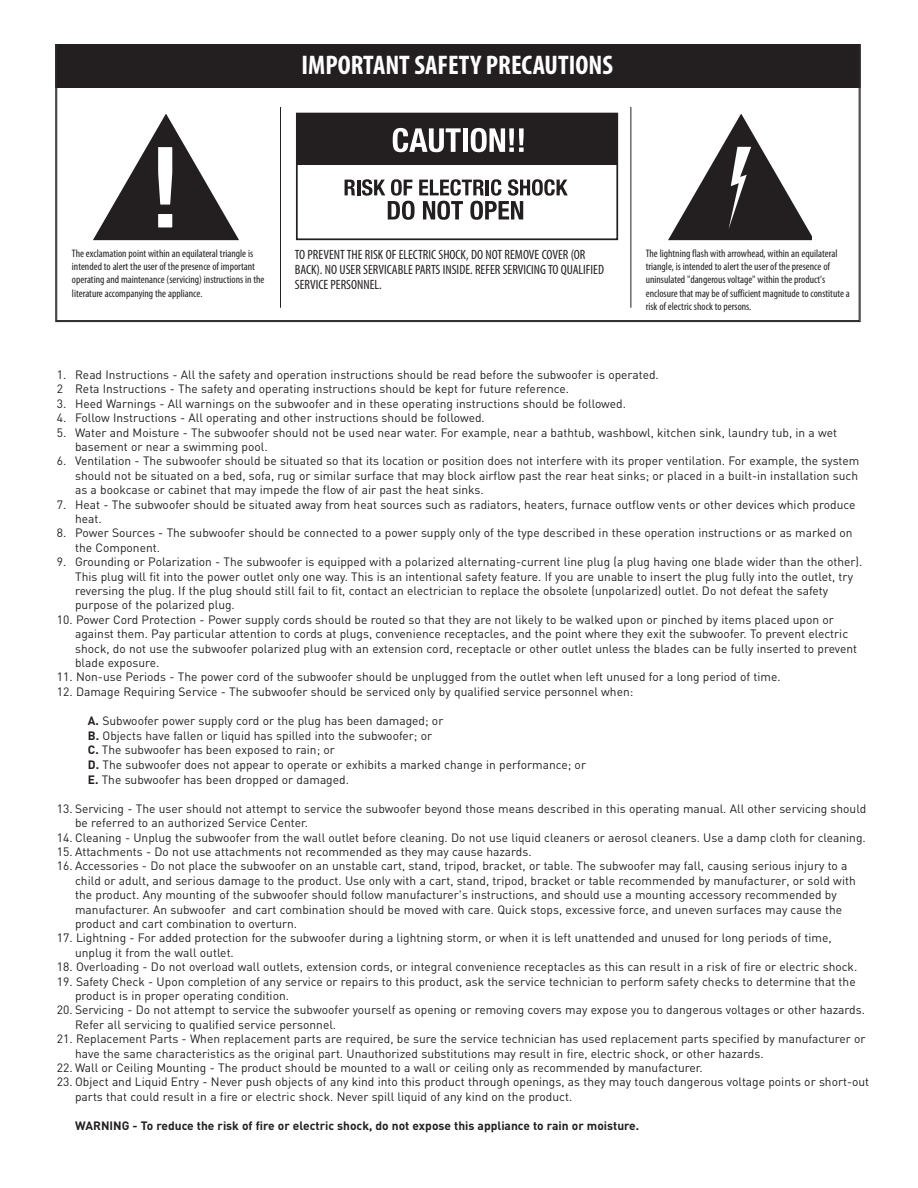
<style>
.page{position:relative;width:918px;height:1188px;background:#fff}
.page>*{position:absolute;margin:0;border:0;box-sizing:border-box;transform-origin:0 0}
.t1{font:700 condensed 27px "Myriad Pro";color:#fff}
.t2{font:condensed 13.5px/15px "Myriad Pro";color:#231f20}
.t3{font:12px/14.4px "DIN";color:#231f20}
.t4{font:700 12px "DIN";color:#231f20}
.t5{font:condensed 10.95px/13px "Myriad Pro";color:#231f20}
.s1{font-weight:700}
</style>
<div class="page">
<div style="left:57px;top:46px;width:802px;height:40px;background:#231f20"></div>
<div style="left:56px;top:44px;width:804px;height:44px;border:1px solid #231f20"></div>
<div style="left:57px;top:45px;width:802px;height:42px;border:1px solid #231f20"></div>
<svg style="left:93px;top:114px;width:146px;height:127px"></svg>
<div style="left:296px;top:113px;width:322px;height:127px;border:2px solid #231f20"></div>
<div style="left:297px;top:114px;width:320px;height:51px;background:#231f20"></div>
<svg style="left:393px;top:128px;width:68px;height:24px"></svg>
<div style="left:463px;top:128px;width:5px;height:24px;background:#fff"></div>
<svg style="left:471px;top:128px;width:53px;height:24px"></svg>
<svg style="left:345px;top:180px;width:10px;height:15px"></svg>
<hr style="left:357px;top:180px;width:3px;height:15px;background:#231f20">
<svg style="left:362px;top:179px;width:206px;height:41px"></svg>
<svg style="left:668px;top:114px;width:143px;height:127px"></svg>
<hr style="left:280px;top:107px;width:1px;height:201px;background:#231f20">
<hr style="left:630px;top:107px;width:1px;height:201px;background:#231f20">
<h1 class="t1" style="left:301px;top:56px;width:313px">IMPORTANT SAFETY PRECAUTIONS</h1>
<p class="t5" style="left:72px;top:248px;width:194px">The exclamation point within an equilateral triangle is intended to alert the user of the presence of important operating and maintenance (servicing) instructions in the literature accompanying the appliance.</p>
<p class="t2" style="left:295px;top:248px;width:311px">TO PREVENT THE RISK OF ELECTRIC SHOCK, DO NOT REMOVE COVER (OR<br>BACK). NO USER SERVICABLE PARTS INSIDE. REFER SERVICING TO QUALIFIED<br>SERVICE PERSONNEL.</p>
<p class="t5" style="left:646px;top:248px;width:206px">The lightning flash with arrowhead, within an equilateral triangle, is intended to alert the user of the presence of uninsulated "dangerous voltage" within the product's enclosure that may be of sufficient magnitude to constitute a risk of electric shock to persons.</p>
<p class="t3" style="left:57px;top:368px;width:603px">1. Read Instructions - All the safety and operation instructions should be read before the subwoofer is operated.<br>2 Reta Instructions - The safety and operating instructions should be kept for future reference.</p>
<p class="t3" style="left:57px;top:396px;width:571px">3. Heed Warnings - All warnings on the subwoofer and in these operating instructions should be followed.</p>
<p class="t3" style="left:57px;top:411px;width:429px">4. Follow Instructions - All operating and other instructions should be followed.</p>
<p class="t3" style="left:75px;top:425px;width:764px;text-indent:-18px">5. Water and Moisture - The subwoofer should not be used near water. For example, near a bathtub, washbowl, kitchen sink, laundry tub, in a wet basement or near a swimming pool.</p>
<p class="t3" style="left:75px;top:454px;width:786px;text-align:justify;text-indent:-18px">6. Ventilation - The subwoofer should be situated so that its location or position does not interfere with its proper ventilation. For example, the system should not be situated on a bed, sofa, rug or similar surface that may block airflow past the rear heat sinks; or placed in a built-in installation such as a bookcase or cabinet that may impede the flow of air past the heat sinks.</p>
<p class="t3" style="left:75px;top:497px;width:782px;text-indent:-18px">7. Heat - The subwoofer should be situated away from heat sources such as radiators, heaters, furnace outflow vents or other devices which produce heat.</p>
<p class="t3" style="left:75px;top:526px;width:779px;text-indent:-18px">8. Power Sources - The subwoofer should be connected to a power supply only of the type described in these operation instructions or as marked on the Component.</p>
<p class="t3" style="left:75px;top:555px;width:789px;text-indent:-18px">9. Grounding or Polarization - The subwoofer is equipped with a polarized alternating-current line plug (a plug having one blade wider than the other).<br>This plug will fit into the power outlet only one way. This is an intentional safety feature. If you are unable to insert the plug fully into the outlet, try reversing the plug. If the plug should still fail to fit, contact an electrician to replace the obsolete (unpolarized) outlet. Do not defeat the safety purpose of the polarized plug.</p>
<p class="t3" style="left:75px;top:612px;width:784px;text-indent:-18px">10. Power Cord Protection - Power supply cords should be routed so that they are not likely to be walked upon or pinched by items placed upon or against them. Pay particular attention to cords at plugs, convenience receptacles, and the point where they exit the subwoofer. To prevent electric shock, do not use the subwoofer polarized plug with an extension cord, receptacle or other outlet unless the blades can be fully inserted to prevent blade exposure.</p>
<p class="t3" style="left:57px;top:670px;width:725px">11. Non-use Periods - The power cord of the subwoofer should be unplugged from the outlet when left unused for a long period of time.</p>
<p class="t3" style="left:57px;top:684px;width:578px">12. Damage Requiring Service - The subwoofer should be serviced only by qualified service personnel when:</p>
<p class="t3" style="left:88px;top:713px;width:500px"><span class="s1">A.</span> Subwoofer power supply cord or the plug has been damaged; or<br><span class="s1">B.</span> Objects have fallen or liquid has spilled into the subwoofer; or<br><span class="s1">C.</span> The subwoofer has been exposed to rain; or<br><span class="s1">D.</span> The subwoofer does not appear to operate or exhibits a marked change in performance; or <span class="s1">E.</span> The subwoofer has been dropped or damaged.</p>
<p class="t3" style="left:75px;top:801px;width:793px;text-indent:-18px">13. Servicing - The user should not attempt to service the subwoofer beyond those means described in this operating manual. All other servicing should be referred to an authorized Service Center.</p>
<p class="t3" style="left:57px;top:830px;width:810px">14. Cleaning - Unplug the subwoofer from the wall outlet before cleaning. Do not use liquid cleaners or aerosol cleaners. Use a damp cloth for cleaning.</p>
<p class="t3" style="left:57px;top:845px;width:476px">15. Attachments - Do not use attachments not recommended as they may cause hazards.</p>
<p class="t3" style="left:75px;top:859px;width:782px;text-indent:-18px">16. Accessories - Do not place the subwoofer on an unstable cart, stand, tripod, bracket, or table. The subwoofer may fall, causing serious injury to a child or adult, and serious damage to the product. Use only with a cart, stand, tripod, bracket or table recommended by manufacturer, or sold with the product. Any mounting of the subwoofer should follow manufacturer's instructions, and should use a mounting accessory recommended by manufacturer. An subwoofer and cart combination should be moved with care. Quick stops, excessive force, and uneven surfaces may cause the product and cart combination to overturn.</p>
<p class="t3" style="left:75px;top:931px;width:758px;text-indent:-18px">17. Lightning - For added protection for the subwoofer during a lightning storm, or when it is left unattended and unused for long periods of time, unplug it from the wall outlet.</p>
<p class="t3" style="left:57px;top:960px;width:802px">18. Overloading - Do not overload wall outlets, extension cords, or integral convenience receptacles as this can result in a risk of fire or electric shock.</p>
<p class="t3" style="left:75px;top:974px;width:782px;text-indent:-18px">19. Safety Check - Upon completion of any service or repairs to this product, ask the service technician to perform safety checks to determine that the product is in proper operating condition.</p>
<p class="t3" style="left:75px;top:1003px;width:791px;text-indent:-18px">20. Servicing - Do not attempt to service the subwoofer yourself as opening or removing covers may expose you to dangerous voltages or other hazards.<br>Refer all servicing to qualified service personnel.</p>
<p class="t3" style="left:75px;top:1032px;width:792px;text-indent:-18px">21. Replacement Parts - When replacement parts are required, be sure the service technician has used replacement parts specified by manufacturer or have the same characteristics as the original part. Unauthorized substitutions may result in fire, electric shock, or other hazards.</p>
<p class="t3" style="left:57px;top:1061px;width:647px">22. Wall or Ceiling Mounting - The product should be mounted to a wall or ceiling only as recommended by manufacturer.</p>
<p class="t3" style="left:75px;top:1075px;width:796px;text-indent:-18px">23. Object and Liquid Entry - Never push objects of any kind into this product through openings, as they may touch dangerous voltage points or short-out parts that could result in a fire or electric shock. Never spill liquid of any kind on the product.</p>
<p class="t4" style="left:75px;top:1119px;width:566px">WARNING - To reduce the risk of fire or electric shock, do not expose this appliance to rain or moisture.</p>
</div>
